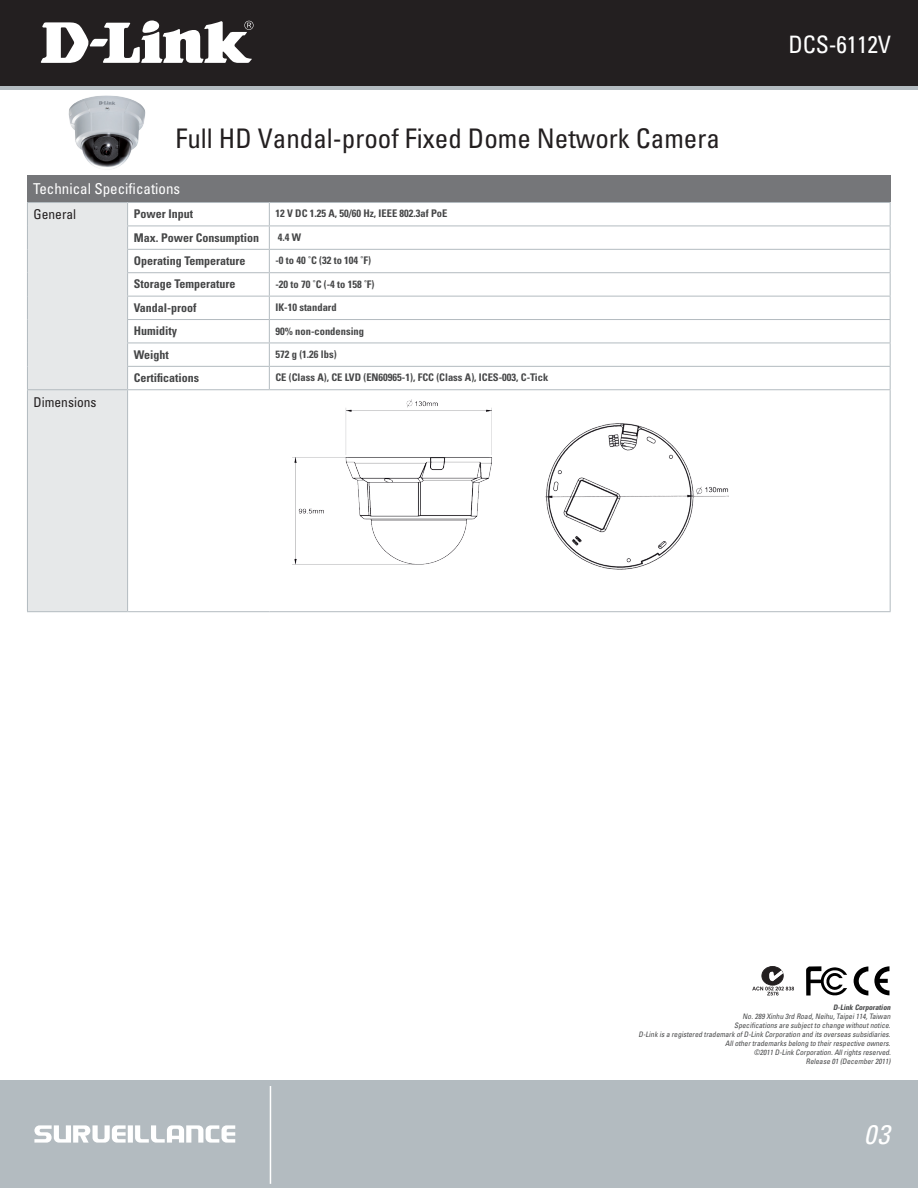
<style>
.page{position:relative;width:918px;height:1188px;background:#fff}
.page>*{position:absolute;margin:0;border:0;box-sizing:border-box;transform-origin:0 0}
.t1{font:condensed 27px "Univers";color:#231f20}
.t2{font:italic condensed 27px "Univers";color:#fff}
.t3{font:condensed 24px "Univers";letter-spacing:-.01em;color:#fff}
.t4{font:condensed 15px "Univers";color:#fff}
.t5{font:condensed 13.5px "Univers";color:#231f20}
.t6{font:700 condensed 12px "Univers";color:#454647}
.t7{font:700 condensed 10.5px "Univers";color:#454647}
.t8{font:italic condensed 7.5px/9px "Univers";color:#454647;text-align:right}
.t9{font:italic 700 condensed 7.5px "Univers";color:#454647}
</style>
<div class="page">
<div style="left:0;top:1080px;width:918px;height:108px;background:#b3bbc0"></div>
<hr style="left:270px;top:1086px;width:1px;height:98px;background:#fff">
<div style="left:0;top:0;width:918px;height:89px;background:linear-gradient(to right,#b3bbc0,#b3bbc0)"></div>
<div style="left:0;top:0;width:918px;height:85px;background:#231f20"></div>
<svg style="left:41px;top:20px;width:213px;height:43px"></svg>
<svg style="left:34px;top:1125px;width:201px;height:18px"></svg>
<div style="left:27px;top:176px;width:864px;height:26px;background:#757679"></div>
<svg style="left:270px;top:226px;width:620px;height:163px"></svg>
<hr style="left:269px;top:249px;width:622px;height:1px;background:#b3bbc0">
<hr style="left:269px;top:272px;width:622px;height:1px;background:#b3bbc0">
<hr style="left:269px;top:296px;width:622px;height:1px;background:#b3bbc0">
<hr style="left:269px;top:319px;width:622px;height:1px;background:#b3bbc0">
<hr style="left:269px;top:342px;width:622px;height:1px;background:#b3bbc0">
<hr style="left:269px;top:366px;width:622px;height:1px;background:#b3bbc0">
<hr style="left:269px;top:389px;width:622px;height:1px;background:#b3bbc0">
<hr style="left:269px;top:611px;width:622px;height:1px;background:#b3bbc0">
<hr style="left:890px;top:390px;width:1px;height:221px;background:#b3bbc0">
<hr style="left:269px;top:202px;width:622px;height:1px;background:#b3bbc0">
<svg style="left:890px;top:203px;width:1px;height:186px"></svg>
<hr style="left:269px;top:225px;width:622px;height:1px;background:#b3bbc0">
<hr style="left:128px;top:202px;width:141px;height:1px;background:#b3bbc0">
<hr style="left:27px;top:202px;width:101px;height:1px;background:#b3bbc0">
<svg style="left:27px;top:203px;width:243px;height:409px"></svg>
<svg style="left:806px;top:966px;width:41px;height:30px"></svg>
<svg style="left:854px;top:967px;width:14px;height:29px"></svg>
<svg style="left:874px;top:966px;width:16px;height:29px"></svg>
<div style="left:762px;top:967px;width:21px;height:18px;background:#231f20;border-radius:50%"></div>
<div style="left:762px;top:967px;width:21px;height:18px;border:1px solid #231f20;border-radius:50%"></div>
<svg style="left:769px;top:970px;width:14px;height:11px"></svg>
<svg style="left:752px;top:987px;width:42px;height:9px"></svg>
<img style="left:68px;top:95px;width:78px;height:74px">
<img style="left:292px;top:400px;width:200px;height:165px">
<img style="left:545px;top:423px;width:184px;height:147px">
<h1 class="t1" style="left:176px;top:122px;width:546px">Full HD Vandal-proof Fixed Dome Network Camera</h1>
<h3 class="t4" style="left:33px;top:179px;width:149px">Technical Specifications</h3>
<h3 class="t5" style="left:34px;top:206px;width:44px">General</h3>
<h3 class="t6" style="left:134px;top:207px;width:61px">Power Input</h3>
<h3 class="t7" style="left:275px;top:207px;width:174px">12 V DC 1.25 A, 50/60 Hz, IEEE 802.3af PoE</h3>
<h3 class="t6" style="left:134px;top:230px;width:127px">Max. Power Consumption</h3>
<h3 class="t7" style="left:278px;top:231px;width:25px">4.4 W</h3>
<h3 class="t6" style="left:134px;top:253px;width:113px">Operating Temperature</h3>
<h3 class="t7" style="left:275px;top:254px;width:97px">-0 to 40 ˚C (32 to 104 ˚F)</h3>
<h3 class="t6" style="left:134px;top:277px;width:103px">Storage Temperature</h3>
<h3 class="t7" style="left:275px;top:278px;width:101px">-20 to 70 ˚C (-4 to 158 ˚F)</h3>
<h3 class="t6" style="left:134px;top:300px;width:64px">Vandal-proof</h3>
<h3 class="t7" style="left:275px;top:301px;width:63px">IK-10 standard</h3>
<h3 class="t6" style="left:134px;top:324px;width:45px">Humidity</h3>
<h3 class="t7" style="left:275px;top:325px;width:90px">90% non-condensing</h3>
<h3 class="t6" style="left:134px;top:347px;width:37px">Weight</h3>
<h3 class="t7" style="left:275px;top:348px;width:63px">572 g (1.26 lbs)</h3>
<h3 class="t6" style="left:134px;top:370px;width:67px">Certifications</h3>
<h3 class="t7" style="left:275px;top:371px;width:274px">CE (Class A), CE LVD (EN60965-1), FCC (Class A), ICES-003, C-Tick</h3>
<h3 class="t5" style="left:34px;top:393px;width:64px">Dimensions</h3>
<h2 class="t3" style="left:789px;top:29px;width:104px">DCS-6112V</h2>
<p class="t9" style="left:833px;top:1002px;width:61px">D-Link Corporation</p>
<p class="t8" style="left:639px;top:1011px;width:256px">No.289 Xinhu 3rd Road,Neihu,Taipei114,Taiwan<br>Specifications are subjectto change withoutnotice.<br>D-Link is a registered trademark ofD-Link Corporation and its overseas subsidiaries.<br>Allothertrademarks belong to theirrespective owners.<br>©2011 D-Link Corporation.Allrights reserved.<br>Release 01 (December2011)</p>
<h1 class="t2" style="left:864px;top:1118px;width:27px">03</h1>
</div>
